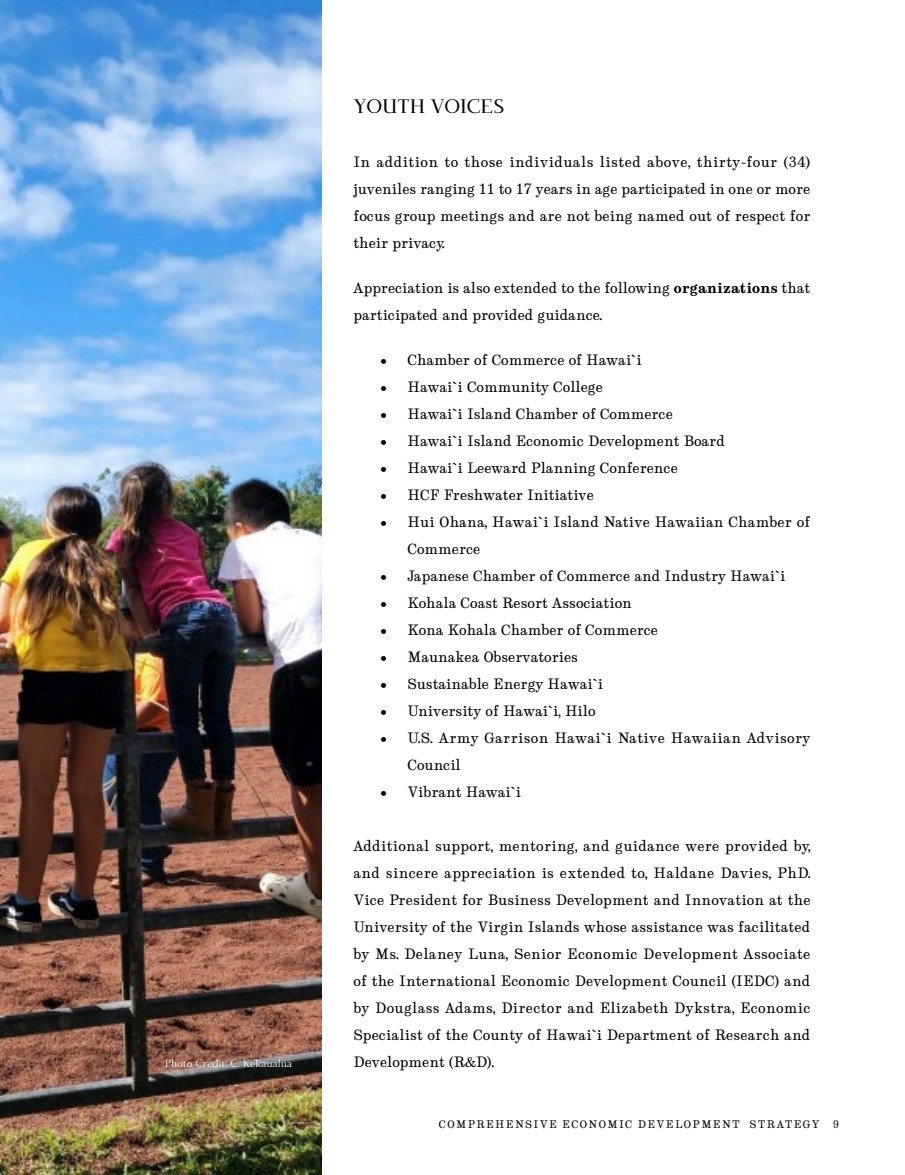
<style>
.page{position:relative;width:905px;height:1175px;background:#fff}
.page>*{position:absolute;margin:0;border:0;box-sizing:border-box;transform-origin:0 0}
.t1{font:700 19.5px "Dehuti";color:#000}
.t2{font:14.25px/27px "Munson";color:#000;text-align:justify}
.t3{font:14.25px/27px "Munson";letter-spacing:.025em;color:#000}
.t4{font:10.5px "Munson";letter-spacing:.13em;color:#000}
.t5{font:10.5px "Dehuti";color:#fff}
.s1{font-weight:700}
</style>
<div class="page">
<img style="left:0;top:0;width:322px;height:1174px">
<h1 class="t1" style="left:353px;top:94px;width:152px">YOUTH VOICES</h1>
<p class="t2" style="left:353px;top:148px;width:458px">In addition to those individuals listed above, thirty-four (34) juveniles ranging 11 to 17 years in age participated in one or more focus group meetings and are not being named out of respect for their privacy.</p>
<p class="t2" style="left:353px;top:274px;width:458px">Appreciation is also extended to the following <span class="s1">organizations</span> that participated and provided guidance.</p>
<p class="t2" style="left:380px;top:346px;width:263px">• Chamber of Commerce of Hawai`i</p>
<p class="t2" style="left:380px;top:373px;width:224px">• Hawai`i Community College</p>
<p class="t2" style="left:380px;top:400px;width:294px">• Hawai`i Island Chamber of Commerce</p>
<p class="t2" style="left:380px;top:427px;width:346px">• Hawai`i Island Economic Development Board</p>
<p class="t2" style="left:380px;top:454px;width:299px">• Hawai`i Leeward Planning Conference</p>
<p class="t2" style="left:380px;top:481px;width:215px">• HCF Freshwater Initiative</p>
<p class="t2" style="left:407px;top:508px;width:404px;text-indent:-27px">• Hui Ohana, Hawai`i Island Native Hawaiian Chamber of<br>Commerce</p>
<p class="t2" style="left:380px;top:562px;width:406px">• Japanese Chamber of Commerce and Industry Hawai`i</p>
<p class="t2" style="left:380px;top:589px;width:253px">• Kohala Coast Resort Association</p>
<p class="t2" style="left:380px;top:616px;width:279px">• Kona Kohala Chamber of Commerce</p>
<p class="t2" style="left:380px;top:643px;width:199px">• Maunakea Observatories</p>
<p class="t2" style="left:380px;top:670px;width:224px">• Sustainable Energy Hawai`i</p>
<p class="t2" style="left:380px;top:697px;width:217px">• University of Hawai`i, Hilo</p>
<p class="t3" style="left:407px;top:724px;width:404px;text-indent:-27px">• U.S. Army Garrison Hawai`i Native Hawaiian Advisory<br>Council</p>
<p class="t2" style="left:380px;top:778px;width:142px">• Vibrant Hawai`i</p>
<p class="t2" style="left:353px;top:832px;width:458px">Additional support, mentoring, and guidance were provided by, and sincere appreciation is extended to, Haldane Davies, PhD.<br>Vice President for Business Development and Innovation at the University of the Virgin Islands whose assistance was facilitated by Ms. Delaney Luna, Senior Economic Development Associate of the International Economic Development Council (IEDC) and by Douglass Adams, Director and Elizabeth Dykstra, Economic Specialist of the County of Hawai`i Department of Research and</p>
<p class="t5" style="left:165px;top:1057px;width:128px">Photo Credit: C. Kekaualua</p>
<p class="t2" style="left:353px;top:1048px;width:142px">Development (R&amp;D).</p>
<p class="t4" style="left:439px;top:1117px;width:382px">COMPREHENSIVE ECONOMIC DEVELOPMENT STRATEGY</p>
<p class="t4" style="left:833px;top:1117px;width:7px">9</p>
</div>
